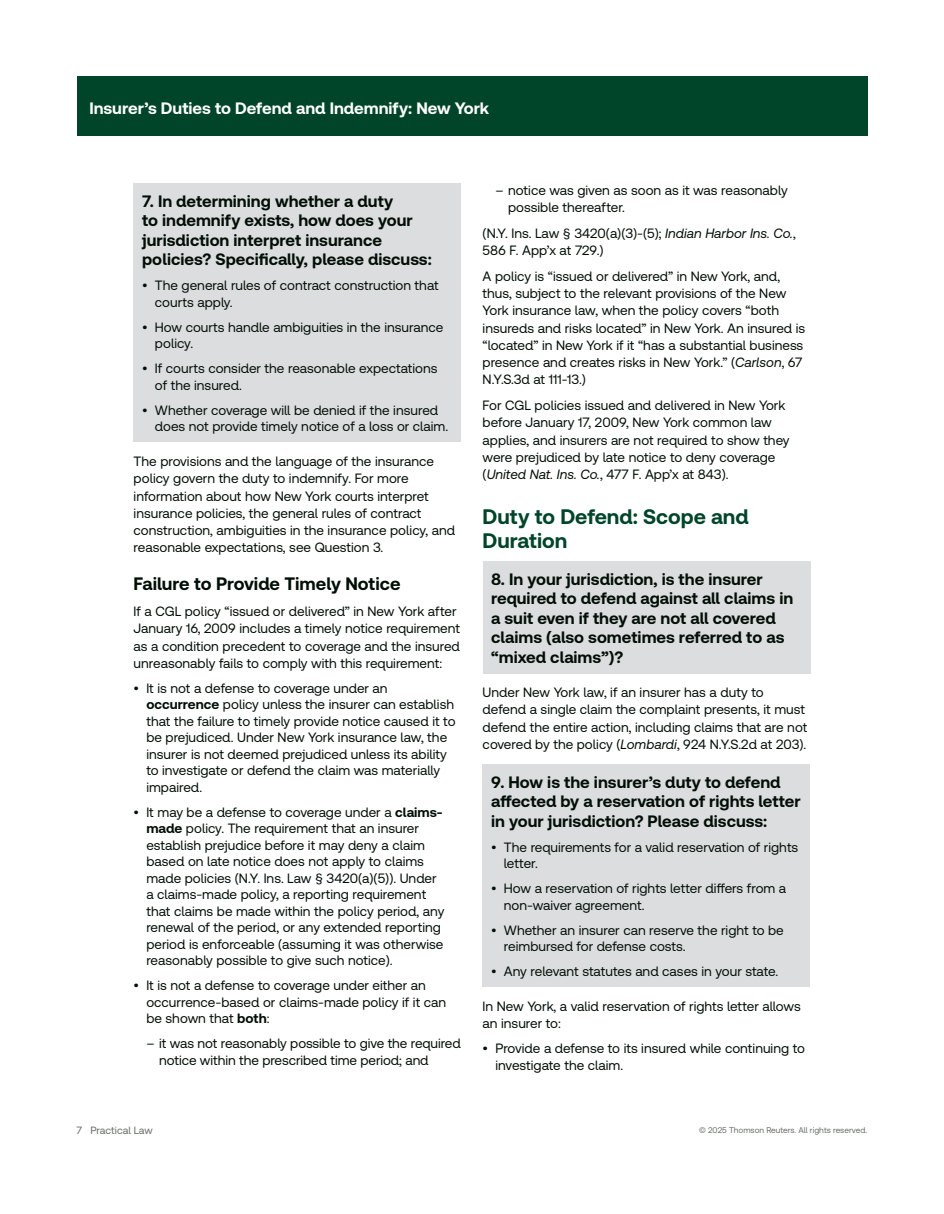
<style>
.page{position:relative;width:944px;height:1214px;background:#fff}
.page>*{position:absolute;margin:0;border:0;box-sizing:border-box;transform-origin:0 0}
.t1{font:700 21px/24px "Clario";color:#004529}
.t2{font:700 18px "Clario";color:#020f06}
.t3{font:700 16.5px/19.5px "Clario";color:#020f06}
.t4{font:700 16.5px "Clario";color:#fff}
.t5{font:13.5px/16.5px "Clario";color:#020f06}
.t6{font:10.5px "Clario";color:#676d66}
.t7{font:8.25px "Clario";color:#676d66}
.s1{font-weight:700}
.s2{font-style:italic}
</style>
<div class="page">
<div style="left:77px;top:77px;width:790px;height:59px;background:#004529"></div>
<div style="left:134px;top:183px;width:327px;height:258px;background:#dcdddf"></div>
<div style="left:482px;top:561px;width:328px;height:112px;background:#dcdddf"></div>
<div style="left:482px;top:764px;width:328px;height:222px;background:#dcdddf"></div>
<p class="t4" style="left:89px;top:98px;width:401px">Insurer’s Duties to Defend and Indemnify: New York</p>
<p class="t3" style="left:142px;top:191px;width:291px">7. In determining whether a duty<br>to indemnify exists, how does your jurisdiction interpret insurance policies? Specifically, please discuss:</p>
<p class="t5" style="left:155px;top:277px;width:285px;text-indent:-13px">• The general rules of contract construction that courts apply.</p>
<p class="t5" style="left:155px;top:318px;width:290px;text-indent:-13px">• How courts handle ambiguities in the insurance policy.</p>
<p class="t5" style="left:155px;top:360px;width:284px;text-indent:-13px">• If courts consider the reasonable expectations of the insured.</p>
<p class="t5" style="left:155px;top:401px;width:295px;text-indent:-13px">• Whether coverage will be denied if the insured does not provide timely notice of a loss or claim.</p>
<p class="t5" style="left:134px;top:452px;width:323px;line-height:17.2px">The provisions and the language of the insurance policy govern the duty to indemnify. For more information about how New York courts interpret insurance policies, the general rules of contract construction, ambiguities in the insurance policy, and reasonable expectations, see Question 3.</p>
<h2 class="t2" style="left:134px;top:572px;width:268px">Failure to Provide Timely Notice</h2>
<p class="t5" style="left:134px;top:602px;width:328px;line-height:17.2px">If a CGL policy “issued or delivered” in New York after January 16, 2009 includes a timely notice requirement as a condition precedent to coverage and the insured unreasonably fails to comply with this requirement:</p>
<p class="t5" style="left:146px;top:679px;width:311px;text-indent:-13px">• It is not a defense to coverage under an <span class="s1">occurrence</span> policy unless the insurer can establish that the failure to timely provide notice caused it to be prejudiced. Under New York insurance law, the insurer is not deemed prejudiced unless its ability to investigate or defend the claim was materially impaired.</p>
<p class="t5" style="left:146px;top:803px;width:299px;text-indent:-13px">• It may be a defense to coverage under a <span class="s1">claims&shy;made</span> policy. The requirement that an insurer establish prejudice before it may deny a claim based on late notice does not apply to claims made policies (N.Y. Ins. Law § 3420(a)(5)). Under a claims-made policy, a reporting requirement that claims be made within the policy period, any renewal of the period, or any extended reporting period is enforceable (assuming it was otherwise reasonably possible to give such notice).</p>
<p class="t5" style="left:146px;top:977px;width:301px;text-indent:-13px">• It is not a defense to coverage under either an occurrence-based or claims-made policy if it can be shown that <span class="s1">both</span>:</p>
<p class="t5" style="left:159px;top:1035px;width:303px;text-indent:-13px">– it was not reasonably possible to give the required notice within the prescribed time period; and</p>
<p class="t5" style="left:508px;top:182px;width:281px;text-indent:-13px">– notice was given as soon as it was reasonably possible thereafter.</p>
<p class="t5" style="left:482px;top:224px;width:315px;line-height:17.2px">(N.Y. Ins. Law § 3420(a)(3)-(5); <span class="s2">Indian Harbor Ins. Co.</span>,<br>586 F. App’x at 729.)</p>
<p class="t5" style="left:482px;top:267px;width:324px;line-height:17.2px">A policy is “issued or delivered” in New York, and, thus, subject to the relevant provisions of the New York insurance law, when the policy covers “both insureds and risks located” in New York. An insured is “located” in New York if it “has a substantial business presence and creates risks in New York.” (<span class="s2">Carlson</span>, 67<br>N.Y.S.3d at 111-13.)</p>
<p class="t5" style="left:482px;top:396px;width:308px;line-height:17.2px">For CGL policies issued and delivered in New York before January 17, 2009, New York common law applies, and insurers are not required to show they were prejudiced by late notice to deny coverage (<span class="s2">United Nat. Ins. Co.</span>, 477 F. App’x at 843).</p>
<h1 class="t1" style="left:482px;top:504px;width:267px">Duty to Defend: Scope and<br>Duration</h1>
<p class="t3" style="left:491px;top:569px;width:304px">8. In your jurisdiction, is the insurer required to defend against all claims in a suit even if they are not all covered claims (also sometimes referred to as “mixed claims”)?</p>
<p class="t5" style="left:482px;top:683px;width:326px;line-height:17.2px">Under New York law, if an insurer has a duty to defend a single claim the complaint presents, it must defend the entire action, including claims that are not covered by the policy (<span class="s2">Lombardi</span>, 924 N.Y.S.2d at 203).</p>
<p class="t3" style="left:491px;top:771px;width:311px">9. How is the insurer’s duty to defend affected by a reservation of rights letter in your jurisdiction? Please discuss:</p>
<p class="t5" style="left:504px;top:838px;width:296px;text-indent:-13px">• The requirements for a valid reservation of rights letter.</p>
<p class="t5" style="left:504px;top:880px;width:284px;text-indent:-13px">• How a reservation of rights letter differs from a non-waiver agreement.</p>
<p class="t5" style="left:504px;top:921px;width:281px;text-indent:-13px">• Whether an insurer can reserve the right to be reimbursed for defense costs.</p>
<p class="t5" style="left:491px;top:963px;width:288px">• Any relevant statutes and cases in your state.</p>
<p class="t5" style="left:482px;top:997px;width:320px;line-height:17.2px">In New York, a valid reservation of rights letter allows an insurer to:</p>
<p class="t5" style="left:495px;top:1039px;width:311px;text-indent:-13px">• Provide a defense to its insured while continuing to investigate the claim.</p>
<p class="t6" style="left:77px;top:1124px;width:78px">7 Practical Law</p>
<p class="t7" style="left:699px;top:1124px;width:170px">© 2025 Thomson Reuters. All rights reserved.</p>
</div>
